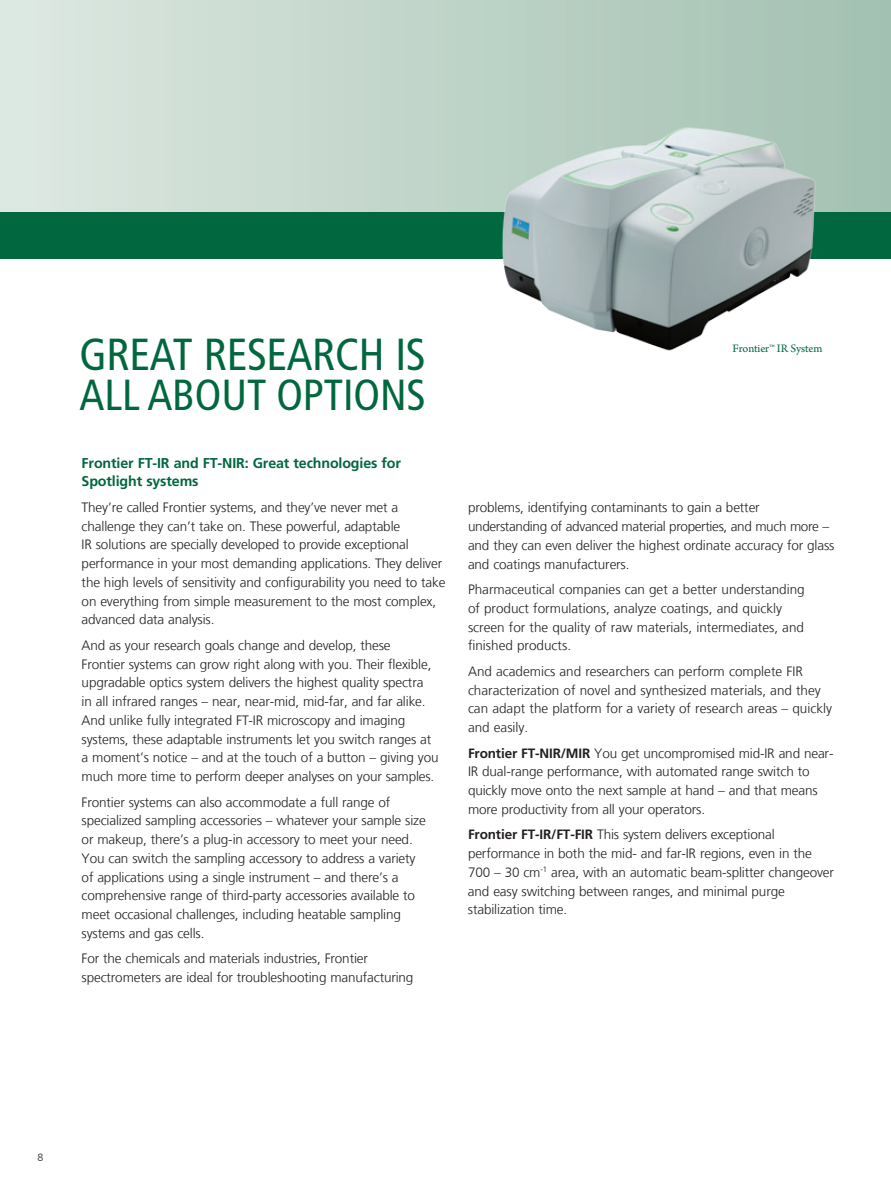
<style>
.page{position:relative;width:891px;height:1188px;background:#fff}
.page>*{position:absolute;margin:0;border:0;box-sizing:border-box;transform-origin:0 0}
.t1{font:condensed 44.85px "Frutiger LT Com";letter-spacing:-.01em;color:#00673e}
.t2{font:condensed 43.5px "Frutiger LT Com";color:#00673e}
.t3{font:700 14.25px/18.8px "Frutiger LT Com";letter-spacing:-.01em;color:#00673e}
.t4{font:300 13.5px/18.8px "Frutiger LT Com";letter-spacing:-.01em;color:#231f20}
.t5{font:12px "Arno Pro";letter-spacing:-.01em;color:#00673e}
.t6{font:300 10.5px "Frutiger LT Com";color:#231f20}
.s1{font-weight:700}
</style>
<div class="page">
<div style="left:0;top:0;width:891px;height:224px;background:linear-gradient(to right,#dbe7e0,#a2c0b1)"></div>
<div style="left:0;top:213px;width:891px;height:46px;background:#00673e"></div>
<img style="left:480px;top:106px;width:372px;height:245px">
<h1 class="t1" style="left:79px;top:336px;width:348px">GREAT RESEARCH IS</h1>
<h2 class="t2" style="left:79px;top:378px;width:348px">ALL ABOUT OPTIONS</h2>
<p class="t3" style="left:82px;top:454px;width:321px">Frontier FT-IR and FT-NIR: Great technologies for<br>Spotlight systems</p>
<p class="t4" style="left:82px;top:499px;width:365px">They’re called Frontier systems, and they’ve never met a challenge they can’t take on. These powerful, adaptable<br>IR solutions are specially developed to provide exceptional performance in your most demanding applications. They deliver the high levels of sensitivity and configurability you need to take on everything from simple measurement to the most complex, advanced data analysis.</p>
<p class="t4" style="left:82px;top:637px;width:358px">And as your research goals change and develop, these<br>Frontier systems can grow right along with you. Their flexible, upgradable optics system delivers the highest quality spectra<br>in all infrared ranges – near, near-mid, mid-far, and far alike.<br>And unlike fully integrated FT-IR microscopy and imaging systems, these adaptable instruments let you switch ranges at a moment’s notice – and at the touch of a button – giving you much more time to perform deeper analyses on your samples.</p>
<p class="t4" style="left:82px;top:793px;width:346px">Frontier systems can also accommodate a full range of specialized sampling accessories – whatever your sample size or makeup, there’s a plug-in accessory to meet your need.<br>You can switch the sampling accessory to address a variety of applications using a single instrument – and there’s a comprehensive range of third-party accessories available to meet occasional challenges, including heatable sampling systems and gas cells.</p>
<p class="t4" style="left:82px;top:950px;width:333px">For the chemicals and materials industries, Frontier spectrometers are ideal for troubleshooting manufacturing</p>
<p class="t5" style="left:733px;top:344px;width:91px">Frontier™ IR System</p>
<p class="t4" style="left:468px;top:499px;width:368px">problems, identifying contaminants to gain a better understanding of advanced material properties, and much more – and they can even deliver the highest ordinate accuracy for glass and coatings manufacturers.</p>
<p class="t4" style="left:468px;top:581px;width:338px">Pharmaceutical companies can get a better understanding of product formulations, analyze coatings, and quickly screen for the quality of raw materials, intermediates, and finished products.</p>
<p class="t4" style="left:468px;top:663px;width:366px">And academics and researchers can perform complete FIR characterization of novel and synthesized materials, and they can adapt the platform for a variety of research areas – quickly and easily.</p>
<p class="t4" style="left:468px;top:745px;width:367px"><span class="s1">Frontier FT-NIR/MIR</span> You get uncompromised mid-IR and near-IR dual-range performance, with automated range switch to quickly move onto the next sample at hand – and that means more productivity from all your operators.</p>
<p class="t4" style="left:468px;top:826px;width:368px"><span class="s1">Frontier FT-IR/FT-FIR</span> This system delivers exceptional performance in both the mid- and far-IR regions, even in the 700 – 30 cm<sup>-1</sup> area, with an automatic beam-splitter changeover and easy switching between ranges, and minimal purge stabilization time.</p>
<p class="t6" style="left:38px;top:1153px;width:7px">8</p>
</div>
